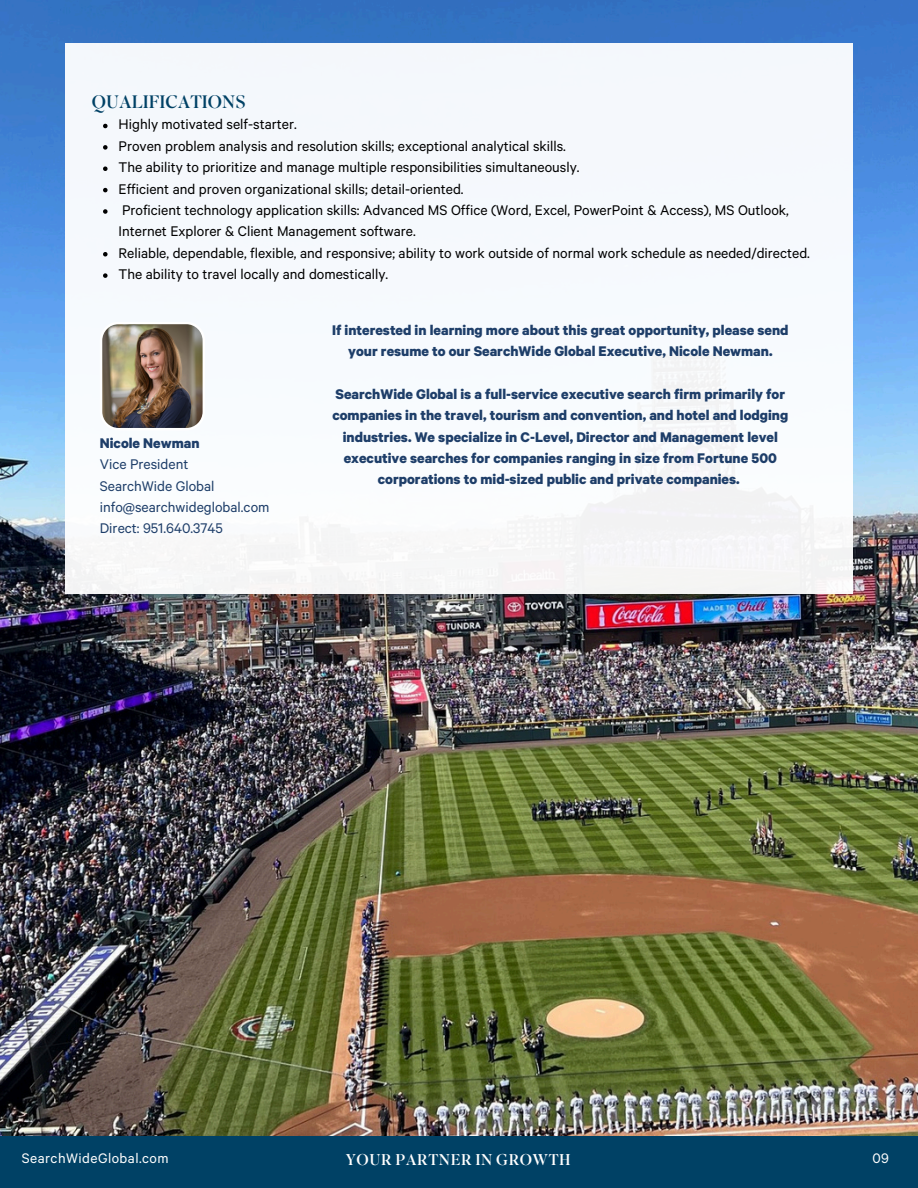
<style>
.page{position:relative;width:918px;height:1188px;background:#fff}
.page>*{position:absolute;margin:0;border:0;box-sizing:border-box;transform-origin:0 0}
.t1{font:18px "Superior Title";color:#004165}
.t2{font:15.75px/21.3px "Calibre";color:#000}
.t3{font:700 15.75px/21.3px "Calibre";color:#1e3e69;text-align:center}
.t4{font:15.75px "Calibre";color:#1e3e69}
.t5{font:15.6px "Calibre";letter-spacing:.03em;color:#fff}
.t6{font:15.6px "Superior Title";letter-spacing:.03em;color:#fff}
</style>
<div class="page">
<img style="left:0;top:0;width:918px;height:1136px">
<div style="left:0;top:1136px;width:918px;height:52px;background:#004165"></div>
<div style="left:66px;top:43px;width:786px;height:551px;background:#f6f9fd"></div>
<svg style="left:103px;top:124px;width:5px;height:4px"></svg>
<svg style="left:103px;top:145px;width:5px;height:5px"></svg>
<svg style="left:103px;top:166px;width:5px;height:5px"></svg>
<svg style="left:103px;top:188px;width:5px;height:4px"></svg>
<svg style="left:103px;top:209px;width:5px;height:5px"></svg>
<svg style="left:103px;top:252px;width:5px;height:4px"></svg>
<svg style="left:103px;top:273px;width:5px;height:5px"></svg>
<img style="left:102px;top:324px;width:101px;height:104px">
<p class="t1" style="left:92px;top:90px;width:155px">QUALIFICATIONS</p>
<p class="t2" style="left:119px;top:115px;width:180px">Highly motivated self-starter.</p>
<p class="t2" style="left:119px;top:136px;width:449px">Proven problem analysis and resolution skills; exceptional analytical skills.</p>
<p class="t2" style="left:119px;top:158px;width:462px">The ability to prioritize and manage multiple responsibilities simultaneously.</p>
<p class="t2" style="left:119px;top:179px;width:347px">Efficient and proven organizational skills; detail-oriented.</p>
<p class="t2" style="left:119px;top:200px;width:672px">Proficient technology application skills: Advanced MS Office (Word, Excel, PowerPoint &amp; Access), MS Outlook,<br>Internet Explorer &amp; Client Management software.</p>
<p class="t2" style="left:119px;top:243px;width:693px">Reliable, dependable, flexible, and responsive; ability to work outside of normal work schedule as needed/directed.</p>
<p class="t2" style="left:119px;top:264px;width:271px">The ability to travel locally and domestically.</p>
<p class="t3" style="left:100px;top:433px;width:101px">Nicole Newman</p>
<p class="t4" style="left:100px;top:457px;width:90px">Vice President</p>
<h3 class="t4" style="left:100px;top:479px;width:116px">SearchWide Global</h3>
<h3 class="t4" style="left:100px;top:500px;width:171px">info@searchwideglobal.com</h3>
<p class="t4" style="left:100px;top:521px;width:125px">Direct: 951.640.3745</p>
<p class="t3" style="left:332px;top:320px;width:458px">If interested in learning more about this great opportunity, please send your resume to our SearchWide Global Executive, Nicole Newman.</p>
<h2 class="t3" style="left:332px;top:384px;width:457px">SearchWide Global is a full-service executive search firm primarily for companies in the travel, tourism and convention, and hotel and lodging industries. We specialize in C-Level, Director and Management level executive searches for companies ranging in size from Fortune 500 corporations to mid-sized public and private companies.</h2>
<h1 class="t5" style="left:22px;top:1151px;width:148px">SearchWideGlobal.com</h1>
<p class="t6" style="left:346px;top:1150px;width:226px">YOUR PARTNER IN GROWTH</p>
<p class="t5" style="left:872px;top:1151px;width:18px">09</p>
</div>
